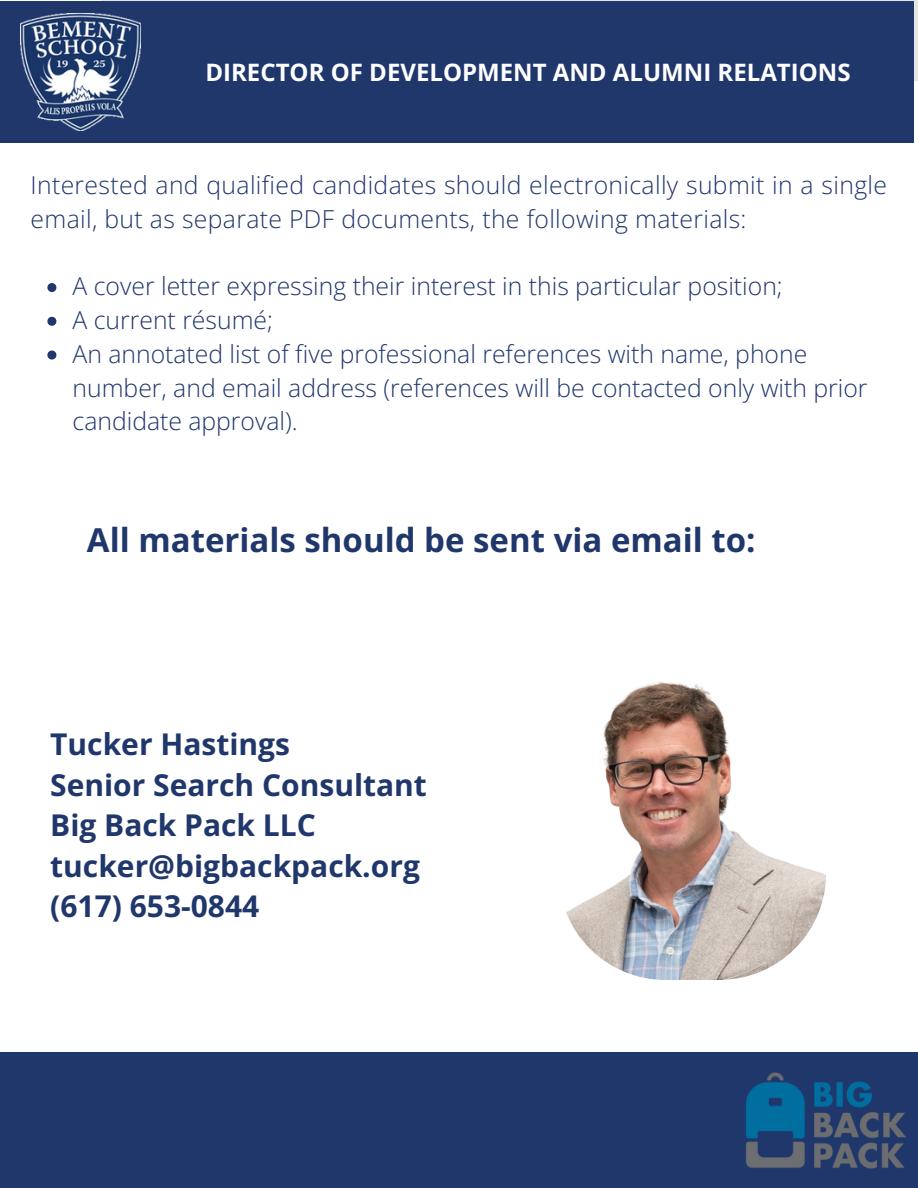
<style>
.page{position:relative;width:918px;height:1188px;background:#fff}
.page>*{position:absolute;margin:0;border:0;box-sizing:border-box;transform-origin:0 0}
.t1{font:700 33px "Open Sans";color:#20376c}
.t2{font:700 30px/40.5px "Open Sans";color:#20376c}
.t3{font:300 24.75px/33.8px "Open Sans";color:#20376c}
.t4{font:700 24px "Open Sans";color:#fff}
</style>
<div class="page">
<div style="left:0;top:0;width:918px;height:80px;background:linear-gradient(to bottom,#e6e5e4,#e6e5e4)"></div>
<div style="left:0;top:2px;width:914px;height:141px;background:#20376c"></div>
<div style="left:0;top:1052px;width:918px;height:136px;background:#20376c"></div>
<img style="left:746px;top:1072px;width:160px;height:97px">
<img style="left:559px;top:670px;width:267px;height:309px;border-radius:107px">
<svg style="left:47px;top:283px;width:9px;height:9px"></svg>
<svg style="left:47px;top:317px;width:9px;height:9px"></svg>
<svg style="left:47px;top:351px;width:9px;height:9px"></svg>
<img style="left:20px;top:14px;width:120px;height:117px">
<p class="t4" style="left:205px;top:55px;width:647px">DIRECTOR OF DEVELOPMENT AND ALUMNI RELATIONS</p>
<h1 class="t3" style="left:31px;top:168px;width:858px">Interested and qualified candidates should electronically submit in a single email, but as separate PDF documents, the following materials:</h1>
<p class="t3" style="left:73px;top:269px;width:712px">A cover letter expressing their interest in this particular position;</p>
<h4 class="t3" style="left:73px;top:303px;width:202px">A current résumé;</h4>
<p class="t3" style="left:73px;top:336px;width:796px">An annotated list of five professional references with name, phone number, and email address (references will be contacted only with prior candidate approval).</p>
<p class="t1" style="left:87px;top:517px;width:670px">All materials should be sent via email to:</p>
<h1 class="t2" style="left:50px;top:723px;width:378px">Tucker Hastings<br>Senior Search Consultant<br>Big Back Pack LLC tucker@bigbackpack.org (617) 653-0844</h1>
</div>
